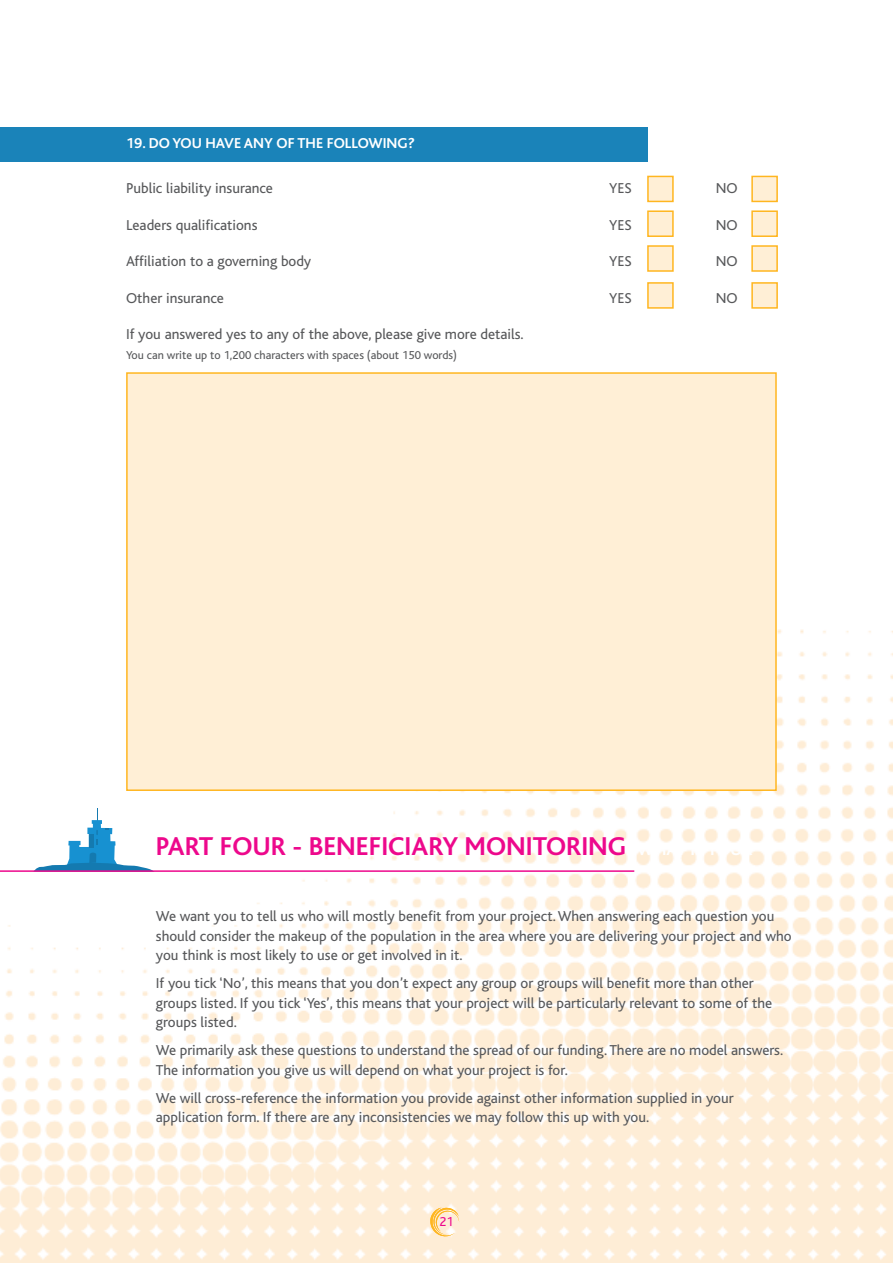
<style>
.page{position:relative;width:893px;height:1263px;background:#fff}
.page>*{position:absolute;margin:0;border:0;box-sizing:border-box;transform-origin:0 0}
.t1{font:700 27px "Bliss";color:#ed088c}
.t2{font:15px/19.5px "Bliss";color:#57585a}
.t3{font:700 15px "Bliss";color:#fff}
.t4{font:13.5px "Bliss";color:#ed088c}
.t5{font:12px "Bliss";color:#57585a}
.s1{font-size:18px;color:#fff}
</style>
<div class="page">
<img style="left:0;top:629px;width:893px;height:634px">
<svg style="left:430px;top:1207px;width:29px;height:30px"></svg>
<svg style="left:33px;top:808px;width:122px;height:62px"></svg>
<hr style="left:0;top:870px;width:634px;height:2px;background:#ed088c">
<div style="left:0;top:128px;width:647px;height:34px;background:#1a83b9"></div>
<div style="left:126px;top:372px;width:651px;height:419px;background:#ffefd6;border:2px solid #ffb620"></div>
<div style="left:647px;top:176px;width:27px;height:26px;background:#ffefd6;border:2px solid #ffb620"></div>
<div style="left:647px;top:210px;width:27px;height:27px;background:#ffefd6;border:2px solid #ffb620"></div>
<div style="left:647px;top:245px;width:27px;height:27px;background:#ffefd6;border:2px solid #ffb620"></div>
<div style="left:647px;top:282px;width:27px;height:27px;background:#ffefd6;border:2px solid #ffb620"></div>
<div style="left:751px;top:176px;width:27px;height:26px;background:#ffefd6;border:2px solid #ffb620"></div>
<div style="left:751px;top:210px;width:27px;height:27px;background:#ffefd6;border:2px solid #ffb620"></div>
<div style="left:751px;top:245px;width:27px;height:27px;background:#ffefd6;border:2px solid #ffb620"></div>
<div style="left:751px;top:282px;width:27px;height:27px;background:#ffefd6;border:2px solid #ffb620"></div>
<p class="t3" style="left:126px;top:136px;width:290px">19. DO YOU HAVE ANY OF THE FOLLOWING?</p>
<p class="t2" style="left:126px;top:179px;width:148px">Public liability insurance</p>
<p class="t2" style="left:609px;top:179px;width:24px">YES</p>
<p class="t2" style="left:716px;top:179px;width:23px">NO</p>
<p class="t2" style="left:126px;top:215px;width:133px">Leaders qualifications</p>
<p class="t2" style="left:609px;top:215px;width:24px">YES</p>
<p class="t2" style="left:716px;top:215px;width:23px">NO</p>
<p class="t2" style="left:126px;top:252px;width:187px">Affiliation to a governing body</p>
<p class="t2" style="left:609px;top:252px;width:24px">YES</p>
<p class="t2" style="left:716px;top:252px;width:23px">NO</p>
<p class="t2" style="left:126px;top:288px;width:99px">Other insurance</p>
<p class="t2" style="left:609px;top:288px;width:24px">YES</p>
<p class="t2" style="left:716px;top:288px;width:23px">NO</p>
<p class="t2" style="left:126px;top:325px;width:399px">If you answered yes to any of the above, please give more details.</p>
<p class="t5" style="left:126px;top:349px;width:332px">You can write up to 1,200 characters with spaces (about 150 words)</p>
<p class="t1" style="left:156px;top:832px;width:598px">PART FOUR - BENEFICIARY MONITORING<span class="s1">. WHAT IS YOUR</span></p>
<p class="t2" style="left:156px;top:907px;width:637px">We want you to tell us who will mostly benefit from your project. When answering each question you should consider the makeup of the population in the area where you are delivering your project and who you think is most likely to use or get involved in it.</p>
<p class="t2" style="left:156px;top:974px;width:618px">If you tick ‘No’, this means that you don’t expect any group or groups will benefit more than other groups listed. If you tick ‘Yes’, this means that your project will be particularly relevant to some of the groups listed.</p>
<p class="t2" style="left:156px;top:1041px;width:629px">We primarily ask these questions to understand the spread of our funding. There are no model answers.<br>The information you give us will depend on what your project is for.</p>
<p class="t2" style="left:156px;top:1088px;width:579px">We will cross-reference the information you provide against other information supplied in your application form. If there are any inconsistencies we may follow this up with you.</p>
<p class="t4" style="left:439px;top:1214px;width:16px">21</p>
</div>
